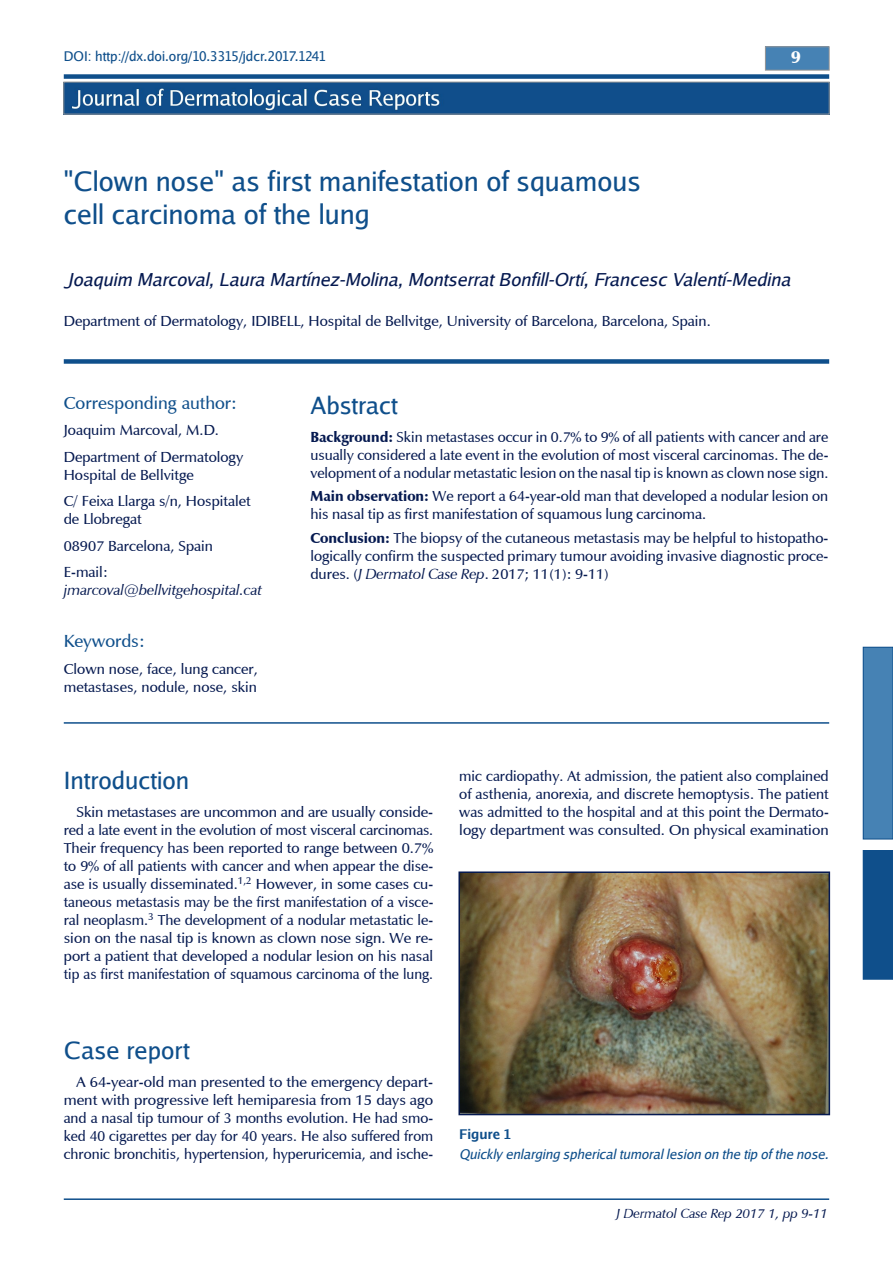
<style>
.page{position:relative;width:893px;height:1263px;background:#fff}
.page>*{position:absolute;margin:0;border:0;box-sizing:border-box;transform-origin:0 0}
.t1{font:27px/32.4px "Luxi Sans";color:#0f4f8b}
.t2{font:24px "Luxi Sans";color:#0f4f8b}
.t3{font:italic 18px "Luxi Sans";color:#051950}
.t4{font:18px "Mg Open Cosmetica";color:#0f4f8b}
.t5{font:700 18px "Mg Open Cosmetica";color:#fff}
.t6{font:15px/18px "Mg Open Cosmetica";color:#051950}
.t7{font:italic 15px "Mg Open Cosmetica";color:#051950}
.t8{font:italic 13.5px "Luxi Sans";color:#0f4f8b}
.t9{font:13.5px "Luxi Sans";color:#0f4f8b}
.t10{font:italic 13.5px "Mg Open Cosmetica";color:#051950}
.t11{font:700 13.5px "Luxi Sans";color:#0f4f8b}
.s1{font-weight:700}
.s2{font-style:italic}
</style>
<div class="page">
<img style="left:66px;top:84px;width:761px;height:28px">
<div style="left:64px;top:82px;width:765px;height:32px;border:1px solid #969696"></div>
<hr style="left:64px;top:1198px;width:765px;height:2px;background:#0f4f8b">
<div style="left:863px;top:850px;width:30px;height:129px;background:#0f4f8b"></div>
<div style="left:863px;top:647px;width:30px;height:192px;background:#4682b4"></div>
<div style="left:863px;top:647px;width:30px;height:192px;border:1px solid #0f4f8b"></div>
<div style="left:64px;top:359px;width:765px;height:5px;background:#0f4f8b"></div>
<hr style="left:64px;top:722px;width:765px;height:2px;background:#0f4f8b">
<div style="left:64px;top:74px;width:765px;height:5px;background:#0f4f8b"></div>
<div style="left:765px;top:47px;width:64px;height:23px;background:#4682b4"></div>
<div style="left:765px;top:47px;width:64px;height:23px;border:1px solid #969696"></div>
<img style="left:461px;top:874px;width:366px;height:238px">
<div style="left:458px;top:871px;width:372px;height:244px;border:2px solid #051950"></div>
<p class="t9" style="left:64px;top:48px;width:264px">DOI: http://dx.doi.org/10.3315/jdcr.2017.1241</p>
<p class="t5" style="left:791px;top:46px;width:11px">9</p>
<h1 class="t1" style="left:64px;top:164px;width:579px">"Clown nose" as first manifestation of squamous cell carcinoma of the lung</h1>
<p class="t3" style="left:64px;top:268px;width:728px">Joaquim Marcoval, Laura Martínez-Molina, Montserrat Bonfill-Ortí, Francesc Valentí-Medina</p>
<p class="t6" style="left:64px;top:312px;width:648px">Department of Dermatology, IDIBELL, Hospital de Bellvitge, University of Barcelona, Barcelona, Spain.</p>
<p class="t4" style="left:64px;top:392px;width:175px">Corresponding author:</p>
<p class="t6" style="left:64px;top:417px;width:181px;line-height:26.5px">Joaquim Marcoval, M.D.<br>Department of Dermatology</p>
<p class="t6" style="left:64px;top:462px;width:188px;line-height:26.5px">Hospital de Bellvitge<br>C/ Feixa Llarga s/n, Hospitalet</p>
<p class="t6" style="left:64px;top:506px;width:151px;line-height:26.5px">de Llobregat<br>08907 Barcelona, Spain<br>E-mail:</p>
<p class="t7" style="left:64px;top:582px;width:200px">jmarcoval@bellvitgehospital.cat</p>
<p class="t4" style="left:64px;top:631px;width:82px">Keywords:</p>
<p class="t6" style="left:64px;top:660px;width:196px">Clown nose, face, lung cancer, metastases, nodule, nose, skin</p>
<h2 class="t2" style="left:310px;top:390px;width:89px">Abstract</h2>
<p class="t6" style="left:310px;top:428px;width:519px;text-align:justify"><span class="s1">Background:</span> Skin metastases occur in 0.7% to 9% of all patients with cancer and are usually considered a late event in the evolution of most visceral carcinomas. The de&shy;velopment of a nodular metastatic lesion on the nasal tip is known as clown nose sign.</p>
<p class="t6" style="left:310px;top:487px;width:519px"><span class="s1">Main observation:</span> We report a 64-year-old man that developed a nodular lesion on his nasal tip as first manifestation of squamous lung carcinoma.</p>
<p class="t6" style="left:310px;top:529px;width:519px;text-align:justify"><span class="s1">Conclusion:</span> The biopsy of the cutaneous metastasis may be helpful to histopatho&shy;logically confirm the suspected primary tumour avoiding invasive diagnostic proce&shy;dures. (<span class="s2">J Dermatol Case Rep</span>. 2017; 11(1): 9-11)</p>
<h2 class="t2" style="left:64px;top:765px;width:127px">Introduction</h2>
<p class="t6" style="left:64px;top:803px;width:371px;text-align:justify;text-indent:13px">Skin metastases are uncommon and are usually conside&shy;red a late event in the evolution of most visceral carcinomas.<br>Their frequency has been reported to range between 0.7% to 9% of all patients with cancer and when appear the dise&shy;ase is usually disseminated.<sup>1,2</sup> However, in some cases cu&shy;taneous metastasis may be the first manifestation of a visce&shy;ral neoplasm.<sup>3</sup> The development of a nodular metastatic le&shy;sion on the nasal tip is known as clown nose sign. We re&shy;port a patient that developed a nodular lesion on his nasal tip as first manifestation of squamous carcinoma of the lung.</p>
<h2 class="t2" style="left:64px;top:1035px;width:127px">Case report</h2>
<p class="t6" style="left:64px;top:1073px;width:371px;text-align:justify;text-indent:13px">A 64-year-old man presented to the emergency depart&shy;ment with progressive left hemiparesia from 15 days ago and a nasal tip tumour of 3 months evolution. He had smo&shy;ked 40 cigarettes per day for 40 years. He also suffered from chronic bronchitis, hypertension, hyperuricemia, and ische-</p>
<p class="t6" style="left:459px;top:768px;width:371px;text-align:justify">mic cardiopathy. At admission, the patient also complained of asthenia, anorexia, and discrete hemoptysis. The patient was admitted to the hospital and at this point the Dermato&shy;logy department was consulted. On physical examination</p>
<p class="t11" style="left:459px;top:1125px;width:53px">Figure 1</p>
<p class="t8" style="left:459px;top:1145px;width:371px">Quickly enlarging spherical tumoral lesion on the tip of the nose.</p>
<p class="t10" style="left:616px;top:1205px;width:213px">J Dermatol Case Rep 2017 1, pp 9-11</p>
</div>
